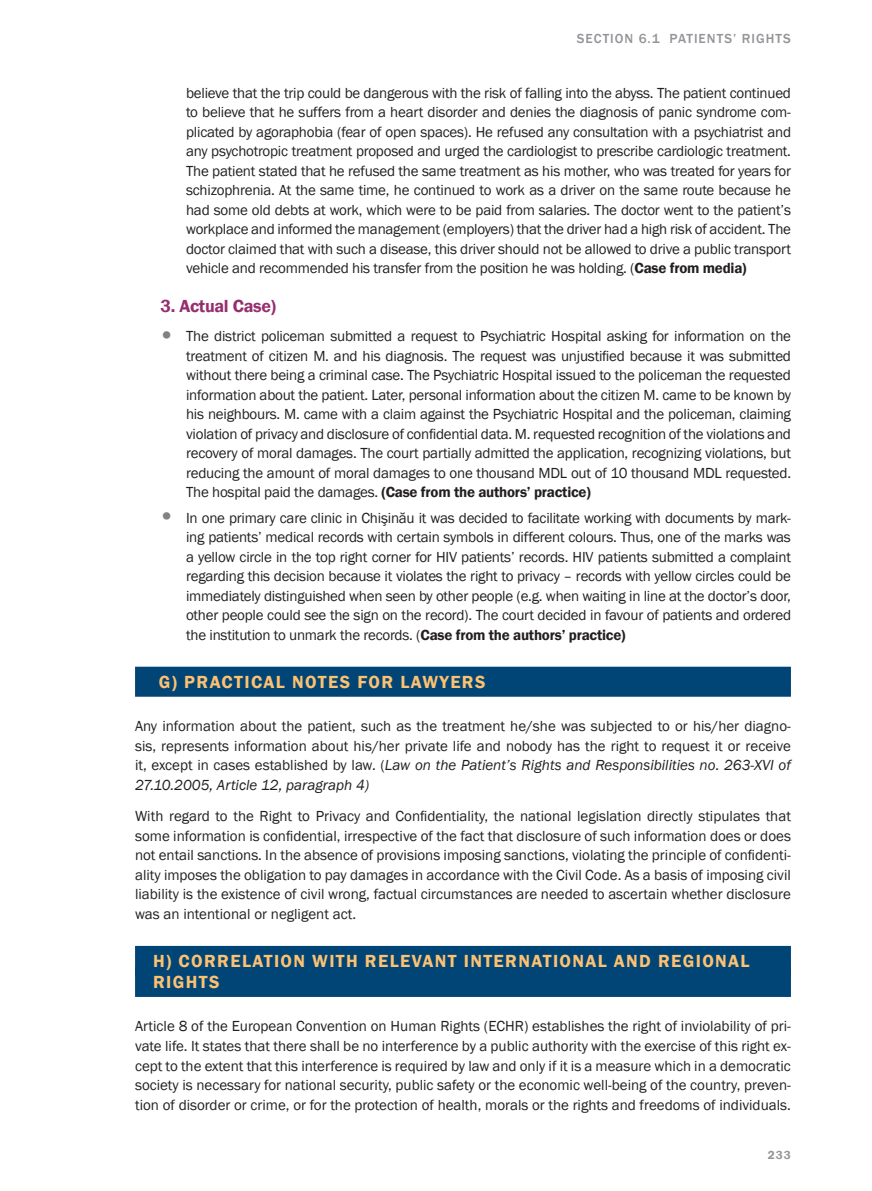
<style>
.page{position:relative;width:872px;height:1191px;background:#fff}
.page>*{position:absolute;margin:0;border:0;box-sizing:border-box;transform-origin:0 0}
.t1{font:600 18px "Franklin Gothic";letter-spacing:.075em;color:#fdc171}
.t2{font:600 18px "Franklin Gothic";letter-spacing:-.015em;color:#952f6f}
.t3{font:15px/19.5px "Franklin Gothic";letter-spacing:-.015em;color:#231f20;text-align:justify}
.t4{font:500 13.5px "Franklin Gothic";letter-spacing:.075em;color:#939598}
.t5{font:600 12px "Franklin Gothic";color:#939598}
.s1{font-weight:600}
.s2{color:#808285}
.s3{font-style:italic}
</style>
<div class="page">
<div style="left:135px;top:666px;width:656px;height:30px;background:#004575"></div>
<div style="left:135px;top:945px;width:656px;height:30px;background:#004575"></div>
<div style="left:135px;top:966px;width:656px;height:30px;background:#004575"></div>
<p class="t4" style="left:577px;top:30px;width:110px">SECTION 6.1 PATIENTS</p>
<p class="t4" style="left:733px;top:30px;width:51px">’ RIGHTS</p>
<p class="t3" style="left:186px;top:83px;width:606px">believe that the trip could be dangerous with the risk of falling into the abyss. The patient continued to believe that he suffers from a heart disorder and denies the diagnosis of panic syndrome com&shy;plicated by agoraphobia (fear of open spaces). He refused any consultation with a psychiatrist and any psychotropic treatment proposed and urged the cardiologist to prescribe cardiologic treatment.<br>The patient stated that he refused the same treatment as his mother, who was treated for years for schizophrenia. At the same time, he continued to work as a driver on the same route because he had some old debts at work, which were to be paid from salaries. The doctor went to the patient’s workplace and informed the management (employers) that the driver had a high risk of accident. The doctor claimed that with such a disease, this driver should not be allowed to drive a public transport vehicle and recommended his transfer from the position he was holding. (<span class="s1">Case from media)</span></p>
<p class="t2" style="left:161px;top:295px;width:117px">3. Actual Case)</p>
<p class="t3" style="left:186px;top:326px;width:606px;text-indent:-26px"><span class="s2">•</span> The district policeman submitted a request to Psychiatric Hospital asking for information on the treatment of citizen M. and his diagnosis. The request was unjustified because it was submitted without there being a criminal case. The Psychiatric Hospital issued to the policeman the requested information about the patient. Later, personal information about the citizen M. came to be known by his neighbours. M. came with a claim against the Psychiatric Hospital and the policeman, claiming violation of privacy and disclosure of confidential data. M. requested recognition of the violations and recovery of moral damages. The court partially admitted the application, recognizing violations, but reducing the amount of moral damages to one thousand MDL out of 10 thousand MDL requested.<br>The hospital paid the damages. <span class="s1">(Case from the authors’ practice)</span></p>
<p class="t3" style="left:186px;top:508px;width:606px;text-indent:-26px"><span class="s2">•</span> In one primary care clinic in Chişinău it was decided to facilitate working with documents by mark&shy;ing patients’ medical records with certain symbols in different colours. Thus, one of the marks was a yellow circle in the top right corner for HIV patients’ records. HIV patients submitted a complaint regarding this decision because it violates the right to privacy – records with yellow circles could be immediately distinguished when seen by other people (e.g. when waiting in line at the doctor’s door, other people could see the sign on the record). The court decided in favour of patients and ordered the institution to unmark the records. (<span class="s1">Case from the authors’ practice)</span></p>
<p class="t1" style="left:159px;top:670px;width:51px">g) Prac</p>
<p class="t1" style="left:234px;top:670px;width:29px">tical</p>
<p class="t1" style="left:292px;top:670px;width:78px">Notes for</p>
<p class="t1" style="left:400px;top:670px;width:25px">Lawy</p>
<p class="t1" style="left:450px;top:670px;width:37px">ers</p>
<p class="t3" style="left:135px;top:716px;width:657px">Any information about the patient, such as the treatment he/she was subjected to or his/her diagno&shy;sis, represents information about his/her private life and nobody has the right to request it or receive it, except in cases established by law. (<span class="s3">Law on the Patient’s Rights and Responsibilities no. 263-XVI of 27.10.2005, Article 12, paragraph 4)</span></p>
<p class="t3" style="left:135px;top:806px;width:657px">With regard to the Right to Privacy and Confidentiality, the national legislation directly stipulates that some information is confidential, irrespective of the fact that disclosure of such information does or does not entail sanctions. In the absence of provisions imposing sanctions, violating the principle of confidenti&shy;ality imposes the obligation to pay damages in accordance with the Civil Code. As a basis of imposing civil liability is the existence of civil wrong, factual circumstances are needed to ascertain whether disclosure was an intentional or negligent act.</p>
<p class="t1" style="left:153px;top:949px;width:52px">h) Corr</p>
<p class="t1" style="left:230px;top:949px;width:510px">elation with Relevant Inter national and Regional</p>
<p class="t1" style="left:153px;top:970px;width:68px">Rights</p>
<p class="t3" style="left:135px;top:1016px;width:657px">Article 8 of the European Convention on Human Rights (ECHR) establishes the right of inviolability of pri&shy;vate life. It states that there shall be no interference by a public authority with the exercise of this right ex&shy;cept to the extent that this interference is required by law and only if it is a measure which in a democratic society is necessary for national security, public safety or the economic well-being of the country, preven&shy;tion of disorder or crime, or for the protection of health, morals or the rights and freedoms of individuals.</p>
<p class="t5" style="left:767px;top:1146px;width:24px">233</p>
</div>
